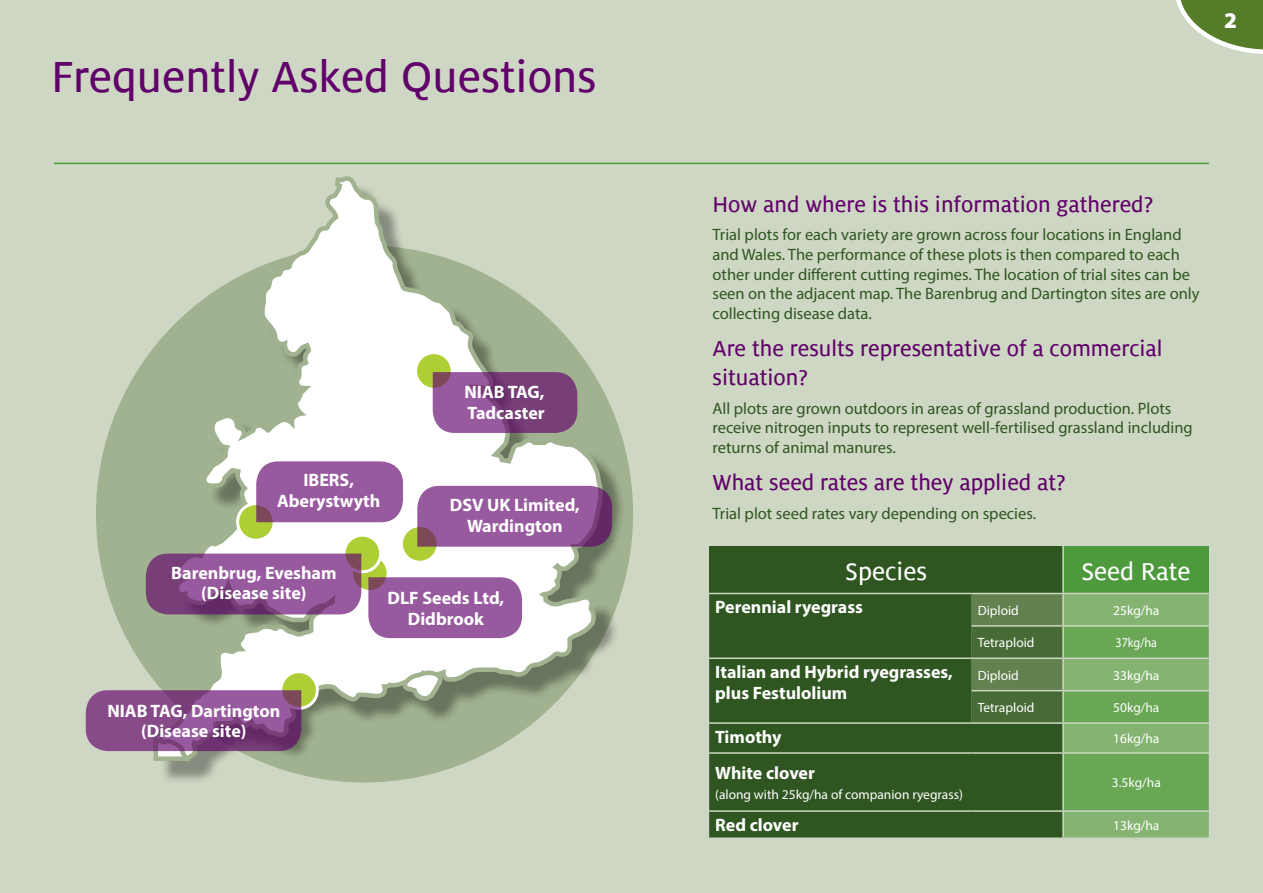
<style>
.page{position:relative;width:1263px;height:893px;background:#ced7c3}
.page>*{position:absolute;margin:0;border:0;box-sizing:border-box;transform-origin:0 0}
.t1{font:48px "Milo Text";color:#61006b}
.t2{font:27px "Milo Text";color:#fff}
.t3{font:24px/28.8px "Milo Text";color:#61006b}
.t4{font:900 22.5px "Myriad Pro";color:#fff}
.t5{font:700 18px/21px "Myriad Pro";color:#fff;text-align:center}
.t6{font:16.5px/19.8px "Myriad Pro";color:#2f5621}
.t7{font:13.5px "Myriad Pro";color:#fff}
.t8{font:13.5px "Myriad Pro";color:#fff;scale:.9 1}
</style>
<div class="page">
<hr style="left:54px;top:163px;width:1155px;height:1px;background:#4d9a3c">
<div style="left:709px;top:545px;width:354px;height:48px;background:#2f5621"></div>
<div style="left:1063px;top:545px;width:146px;height:48px;background:#4d9a3c"></div>
<div style="left:709px;top:594px;width:263px;height:243px;background:#2f5621"></div>
<svg style="left:972px;top:594px;width:237px;height:243px"></svg>
<hr style="left:1062px;top:545px;width:2px;height:48px;background:#ced7c3">
<hr style="left:972px;top:625px;width:91px;height:2px;background:#ced7c3">
<hr style="left:1063px;top:625px;width:146px;height:2px;background:#ced7c3">
<hr style="left:709px;top:657px;width:263px;height:2px;background:#ced7c3">
<hr style="left:972px;top:657px;width:91px;height:2px;background:#ced7c3">
<hr style="left:1063px;top:657px;width:146px;height:2px;background:#ced7c3">
<hr style="left:972px;top:690px;width:91px;height:1px;background:#ced7c3">
<hr style="left:1063px;top:690px;width:146px;height:1px;background:#ced7c3">
<hr style="left:709px;top:722px;width:263px;height:2px;background:#ced7c3">
<hr style="left:972px;top:722px;width:91px;height:2px;background:#ced7c3">
<hr style="left:1063px;top:722px;width:146px;height:2px;background:#ced7c3">
<hr style="left:709px;top:752px;width:263px;height:2px;background:#ced7c3">
<hr style="left:972px;top:752px;width:91px;height:2px;background:#ced7c3">
<hr style="left:1063px;top:752px;width:146px;height:2px;background:#ced7c3">
<hr style="left:709px;top:810px;width:263px;height:2px;background:#ced7c3">
<hr style="left:972px;top:810px;width:91px;height:2px;background:#ced7c3">
<hr style="left:1063px;top:810px;width:146px;height:2px;background:#ced7c3">
<hr style="left:1062px;top:594px;width:2px;height:31px;background:#ced7c3">
<hr style="left:1062px;top:627px;width:2px;height:30px;background:#ced7c3">
<hr style="left:1062px;top:659px;width:2px;height:31px;background:#ced7c3">
<hr style="left:1062px;top:691px;width:2px;height:31px;background:#ced7c3">
<hr style="left:1062px;top:724px;width:2px;height:28px;background:#ced7c3">
<hr style="left:1062px;top:754px;width:2px;height:56px;background:#ced7c3">
<hr style="left:1062px;top:812px;width:2px;height:25px;background:#ced7c3">
<div style="left:96px;top:245px;width:537px;height:537px;background:#a0b28f;border-radius:50%"></div>
<div style="left:160px;top:184px;width:466px;height:600px;background:#000;opacity:.35"></div>
<svg style="left:150px;top:162px;width:457px;height:603px"></svg>
<svg style="left:399px;top:657px;width:47px;height:47px"></svg>
<div style="left:238px;top:504px;width:36px;height:36px;background:#adcf35;border-radius:50%"></div>
<div style="left:236px;top:502px;width:40px;height:40px;border:3px solid #fff;border-radius:50%"></div>
<svg style="left:351px;top:555px;width:37px;height:36px"></svg>
<div style="left:350px;top:553px;width:40px;height:40px;border:3px solid #fff;border-radius:50%"></div>
<svg style="left:344px;top:535px;width:37px;height:37px"></svg>
<div style="left:342px;top:534px;width:40px;height:39px;border:3px solid #fff;border-radius:50%"></div>
<div style="left:416px;top:353px;width:36px;height:36px;background:#adcf35;border-radius:50%"></div>
<div style="left:414px;top:351px;width:40px;height:40px;border:3px solid #fff;border-radius:50%"></div>
<div style="left:281px;top:672px;width:36px;height:36px;background:#adcf35;border-radius:50%"></div>
<div style="left:279px;top:670px;width:40px;height:40px;border:3px solid #fff;border-radius:50%"></div>
<svg style="left:256px;top:461px;width:147px;height:61px"></svg>
<svg style="left:368px;top:577px;width:154px;height:61px"></svg>
<svg style="left:86px;top:690px;width:215px;height:94px"></svg>
<svg style="left:146px;top:554px;width:215px;height:60px"></svg>
<svg style="left:433px;top:372px;width:144px;height:61px"></svg>
<div style="left:401px;top:526px;width:37px;height:36px;background:#adcf35;border-radius:50%"></div>
<div style="left:400px;top:524px;width:40px;height:40px;border:3px solid #fff;border-radius:50%"></div>
<svg style="left:417px;top:486px;width:195px;height:61px"></svg>
<svg style="left:1176px;top:0;width:87px;height:54px"></svg>
<h1 class="t1" style="left:51px;top:51px;width:547px">Frequently Asked Questions</h1>
<p class="t5" style="left:465px;top:381px;width:82px;text-align:left">NIAB TAG,<br>Tadcaster</p>
<p class="t5" style="left:277px;top:469px;width:105px">IBERS,<br>Aberystwyth</p>
<p class="t5" style="left:450px;top:494px;width:132px">DSV UK Limited,<br>Wardington</p>
<p class="t5" style="left:171px;top:563px;width:167px;line-height:19.5px">Barenbrug, Evesham (Disease site)</p>
<p class="t5" style="left:387px;top:587px;width:118px">DLF Seeds Ltd,<br>Didbrook</p>
<p class="t5" style="left:107px;top:701px;width:174px;line-height:19.5px">NIAB TAG, Dartington (Disease site)</p>
<h3 class="t4" style="left:1224px;top:5px;width:14px">2</h3>
<h3 class="t3" style="left:712px;top:190px;width:442px">How and where is this information gathered?</h3>
<p class="t6" style="left:712px;top:224px;width:489px">Trial plots for each variety are grown across four locations in England and Wales. The performance of these plots is then compared to each other under different cutting regimes. The location of trial sites can be seen on the adjacent map. The Barenbrug and Dartington sites are only collecting disease data.</p>
<h3 class="t3" style="left:712px;top:335px;width:452px">Are the results representative of a commercial situation?</h3>
<p class="t6" style="left:712px;top:398px;width:482px">All plots are grown outdoors in areas of grassland production. Plots receive nitrogen inputs to represent well-fertilised grassland including returns of animal manures.</p>
<h3 class="t3" style="left:712px;top:469px;width:355px">What seed rates are they applied at?</h3>
<p class="t6" style="left:712px;top:503px;width:325px">Trial plot seed rates vary depending on species.</p>
<h2 class="t2" style="left:845px;top:557px;width:83px">Species</h2>
<h2 class="t2" style="left:1081px;top:557px;width:111px">Seed Rate</h2>
<p class="t5" style="left:715px;top:596px;width:149px">Perennial ryegrass</p>
<p class="t7" style="left:978px;top:602px;width:43px">Diploid</p>
<p class="t7" style="left:1113px;top:602px;width:48px">25kg/ha</p>
<p class="t7" style="left:978px;top:634px;width:58px">Tetraploid</p>
<p class="t8" style="left:1115px;top:634px;width:48px">37kg/ha</p>
<p class="t5" style="left:715px;top:660px;width:239px;line-height:21.6px;text-align:left">Italian and Hybrid ryegrasses, plus Festulolium</p>
<p class="t7" style="left:978px;top:667px;width:43px">Diploid</p>
<p class="t7" style="left:1113px;top:667px;width:48px">33kg/ha</p>
<p class="t7" style="left:978px;top:699px;width:58px">Tetraploid</p>
<p class="t7" style="left:1113px;top:699px;width:48px">50kg/ha</p>
<p class="t5" style="left:715px;top:725px;width:68px">Timothy</p>
<p class="t7" style="left:1113px;top:730px;width:48px">16kg/ha</p>
<p class="t5" style="left:715px;top:761px;width:101px">White clover</p>
<p class="t7" style="left:715px;top:786px;width:249px">(along with 25kg/ha of companion ryegrass)</p>
<p class="t7" style="left:1112px;top:774px;width:51px">3.5kg/ha</p>
<p class="t5" style="left:715px;top:813px;width:85px">Red clover</p>
<p class="t7" style="left:1113px;top:817px;width:48px">13kg/ha</p>
</div>
